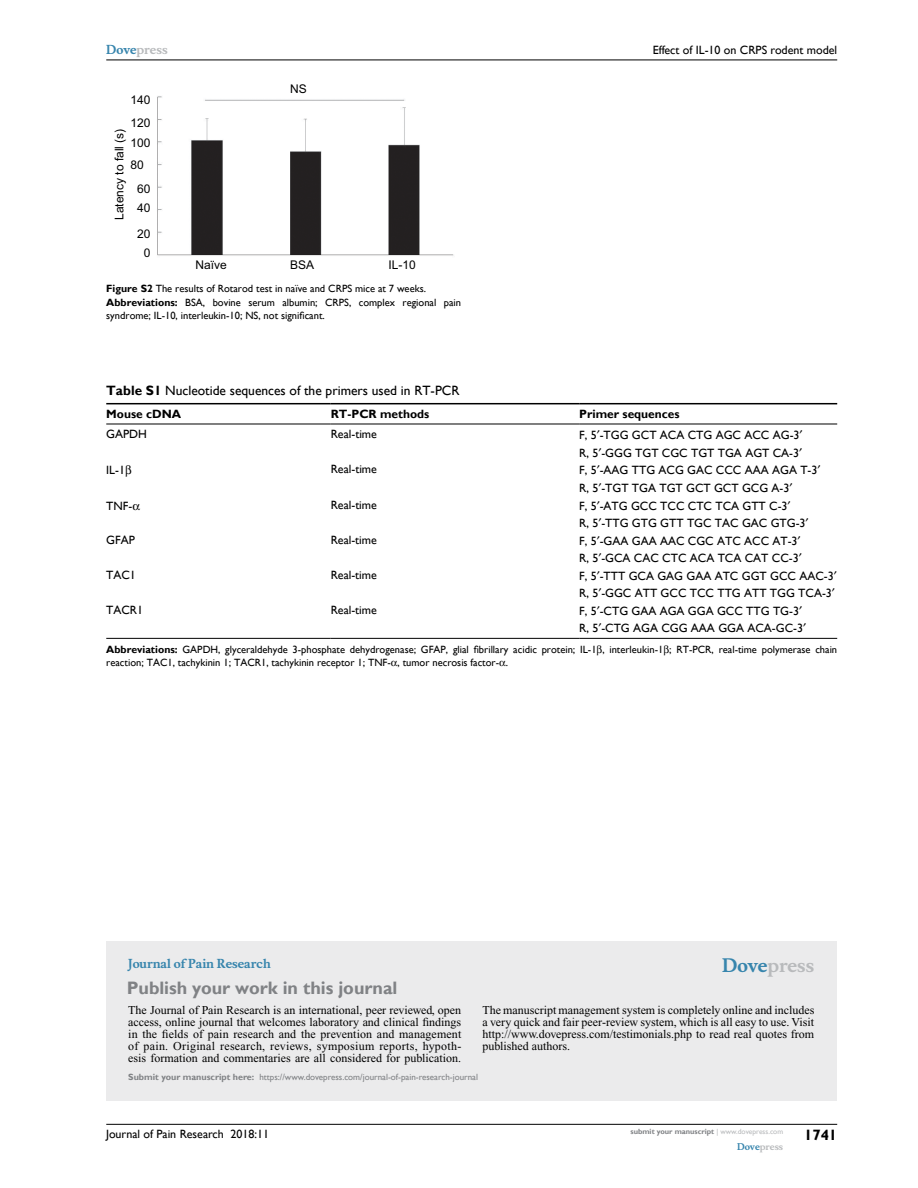
<style>
.page{position:relative;width:918px;height:1188px;background:#fff}
.page>*{position:absolute;margin:0;border:0;box-sizing:border-box;transform-origin:0 0}
.t1{font:700 18px "Gill Sans";color:#808285}
.t2{font:700 18px "Musee";color:#b8babc}
.t3{font:700 15px "Gill Sans";color:#000}
.t4{font:13.5px "Gill Sans";color:#000}
.t5{font:12px/12px "Times New Roman";color:#000;text-align:justify}
.t6{font:12px/17.5px "Gill Sans";color:#000}
.t7{font:12px/19.2px "Arial";color:#000}
.t8{font:700 12px "Gill Sans";color:#000}
.t9{font:700 12px "Musee";color:#3785ad}
.t10{font:700 12px "Musee";color:#b8babc}
.t11{font:10.5px/13.5px "Gill Sans";color:#000}
.t12{font:9px "Gill Sans";color:#808285}
.t13{font:700 9px "Musee";color:#b8babc}
.t14{font:700 7.5px "Gill Sans";color:#808285}
.s1{color:#3785ad}
.s2{font-weight:700}
.s3{font-weight:400;color:#b8babc}
</style>
<div class="page">
<div style="left:106px;top:941px;width:731px;height:159px;background:#ebebec"></div>
<hr style="left:106px;top:1124px;width:731px;height:1px;background:#000">
<hr style="left:106px;top:60px;width:731px;height:1px;background:#000">
<hr style="left:106px;top:403px;width:225px;height:1px;background:#000">
<hr style="left:331px;top:403px;width:248px;height:1px;background:#000">
<hr style="left:579px;top:403px;width:258px;height:1px;background:#000">
<hr style="left:106px;top:424px;width:225px;height:1px;background:#000">
<hr style="left:331px;top:424px;width:248px;height:1px;background:#000">
<hr style="left:579px;top:424px;width:258px;height:1px;background:#000">
<hr style="left:106px;top:638px;width:225px;height:1px;background:#000">
<hr style="left:331px;top:638px;width:248px;height:1px;background:#000">
<hr style="left:579px;top:638px;width:258px;height:1px;background:#000">
<img style="left:157px;top:96px;width:297px;height:160px">
<p class="t10" style="left:106px;top:43px;width:63px"><span class="s1">Dove</span>press</p>
<p class="t7" style="left:290px;top:79px;width:18px">NS</p>
<p class="t7" style="left:130px;top:89px;width:22px;line-height:22.5px">140<br>120</p>
<p class="t7" style="left:130px;top:131px;width:22px;line-height:22.2px">100<br>80</p>
<p class="t7" style="left:137px;top:179px;width:15px">60<br>40</p>
<p class="t7" style="left:137px;top:224px;width:15px;text-align:center">20<br>0</p>
<p class="t11" style="left:106px;top:282px;width:356px"><span class="s2">Figure S2</span> The results of Rotarod test in naïve and CRPS mice at 7 weeks.<br><span class="s2">Abbreviations:</span> BSA, bovine serum albumin; CRPS, complex regional pain syndrome; IL-10, interleukin-10; NS, not significant.</p>
<p class="t7" style="left:110px;top:220px;width:93px;rotate:-90deg">Latency to fall (s)</p>
<p class="t7" style="left:196px;top:255px;width:33px">Naïve</p>
<p class="t7" style="left:290px;top:255px;width:26px">BSA</p>
<p class="t7" style="left:388px;top:255px;width:29px">IL-10</p>
<p class="t6" style="left:653px;top:42px;width:186px">Effect of IL-10 on CRPS rodent model</p>
<p class="t4" style="left:106px;top:382px;width:355px"><span class="s2">Table S1</span> Nucleotide sequences of the primers used in RT-PCR</p>
<p class="t8" style="left:106px;top:407px;width:76px">Mouse cDNA</p>
<p class="t8" style="left:331px;top:407px;width:100px">RT-PCR methods</p>
<p class="t8" style="left:579px;top:407px;width:102px">Primer sequences</p>
<p class="t6" style="left:106px;top:426px;width:40px">GAPDH</p>
<p class="t6" style="left:331px;top:426px;width:48px">Real-time</p>
<p class="t6" style="left:579px;top:427px;width:90px">F, 5-TGG GCT ACA</p>
<p class="t6" style="left:688px;top:427px;width:38px">CTG AGC</p>
<p class="t6" style="left:744px;top:427px;width:10px">ACC</p>
<p class="t6" style="left:773px;top:427px;width:28px">AG-3</p>
<p class="t6" style="left:579px;top:444px;width:36px">R, 5 -GGG</p>
<p class="t6" style="left:635px;top:444px;width:36px">TGT CGC</p>
<p class="t6" style="left:691px;top:444px;width:110px">TGT TGA AGT CA-3</p>
<p class="t6" style="left:106px;top:462px;width:20px">IL-1</p>
<p class="t6" style="left:331px;top:461px;width:48px">Real-time</p>
<p class="t6" style="left:579px;top:462px;width:34px">F, 5 -AAG</p>
<p class="t6" style="left:632px;top:462px;width:36px">TTG ACG</p>
<p class="t6" style="left:687px;top:462px;width:10px">GAC</p>
<p class="t6" style="left:716px;top:462px;width:10px">CCC</p>
<p class="t6" style="left:745px;top:462px;width:10px">AAA</p>
<p class="t6" style="left:772px;top:462px;width:10px">AGA</p>
<p class="t6" style="left:800px;top:462px;width:19px">T-3</p>
<p class="t6" style="left:579px;top:479px;width:173px">R, 5 -TGT TGA TGT GCT GCT GCG</p>
<p class="t6" style="left:772px;top:479px;width:19px">A-3</p>
<p class="t6" style="left:106px;top:497px;width:28px">TNF-</p>
<p class="t6" style="left:331px;top:496px;width:48px">Real-time</p>
<p class="t6" style="left:579px;top:497px;width:62px">F, 5 -ATG GCC</p>
<p class="t6" style="left:579px;top:497px;width:210px;text-indent:81px">TCC CTC TCA GTT C-3<br>R, 5 -TTG GTG GTT TGC TAC GAC</p>
<p class="t6" style="left:771px;top:514px;width:36px">GTG-3</p>
<p class="t6" style="left:106px;top:531px;width:30px">GFAP</p>
<p class="t6" style="left:331px;top:531px;width:48px">Real-time</p>
<p class="t6" style="left:579px;top:532px;width:34px">F, 5 -GAA</p>
<p class="t6" style="left:632px;top:532px;width:10px">GAA</p>
<p class="t6" style="left:660px;top:532px;width:9px">AAC</p>
<p class="t6" style="left:688px;top:532px;width:10px">CGC</p>
<p class="t6" style="left:717px;top:532px;width:37px">ATC ACC</p>
<p class="t6" style="left:773px;top:532px;width:27px">AT-3</p>
<p class="t6" style="left:579px;top:550px;width:36px">R, 5 -GCA</p>
<p class="t6" style="left:634px;top:550px;width:9px">CAC</p>
<p class="t6" style="left:662px;top:550px;width:37px">CTC ACA</p>
<p class="t6" style="left:718px;top:550px;width:83px">TCA CAT CC-3</p>
<p class="t6" style="left:106px;top:566px;width:31px">TAC 1</p>
<p class="t6" style="left:331px;top:566px;width:48px">Real-time</p>
<p class="t6" style="left:579px;top:567px;width:59px">F, 5 -TTT GCA</p>
<p class="t6" style="left:657px;top:567px;width:10px">GAG</p>
<p class="t6" style="left:686px;top:567px;width:10px">GAA</p>
<p class="t6" style="left:715px;top:567px;width:65px">ATC GGT GCC</p>
<p class="t6" style="left:799px;top:567px;width:9px">AAC</p>
<p class="t6" style="left:824px;top:567px;width:11px">-3</p>
<p class="t6" style="left:579px;top:585px;width:36px">R, 5 -GGC</p>
<p class="t6" style="left:635px;top:585px;width:36px">ATT GCC</p>
<p class="t6" style="left:690px;top:585px;width:144px">TCC TTG ATT TGG TCA-3</p>
<p class="t6" style="left:106px;top:601px;width:38px">TACR1</p>
<p class="t6" style="left:331px;top:601px;width:48px">Real-time</p>
<p class="t6" style="left:579px;top:602px;width:62px">F, 5 -CTG GAA</p>
<p class="t6" style="left:660px;top:602px;width:10px">AGA</p>
<p class="t6" style="left:688px;top:602px;width:10px">GGA</p>
<p class="t6" style="left:717px;top:602px;width:10px">GCC</p>
<p class="t6" style="left:746px;top:602px;width:54px">TTG TG-3</p>
<p class="t6" style="left:579px;top:620px;width:64px">R, 5 -CTG AGA</p>
<p class="t6" style="left:661px;top:620px;width:10px">CGG</p>
<p class="t6" style="left:691px;top:620px;width:10px">AAA</p>
<p class="t6" style="left:718px;top:620px;width:10px">GGA</p>
<p class="t6" style="left:747px;top:620px;width:10px">ACA</p>
<p class="t6" style="left:772px;top:620px;width:33px">-GC-3</p>
<p class="t11" style="left:106px;top:642px;width:732px"><span class="s2">Abbreviations:</span> GAPDH, glyceraldehyde 3-phosphate dehydrogenase; GFAP, glial fibrillary acidic protein; IL-1 , interleukin-1 ; RT-PCR, real-time polymerase chain reaction; TAC 1, tachykinin 1; TAC R1, tachykinin receptor 1; TNF- , tumor necrosis factor- .</p>
<p class="t9" style="left:128px;top:956px;width:144px">Journal of Pain Research</p>
<h1 class="t1" style="left:127px;top:977px;width:272px">Publish your work in this journal</h1>
<h1 class="t2" style="left:722px;top:955px;width:94px"><span class="s1">Dove</span>press</h1>
<p class="t5" style="left:128px;top:1004px;width:335px">The Journal of Pain Research is an international, peer reviewed, open access, online journal that welcomes laboratory and clinical findings in the fields of pain research and the prevention and management of pain. Original research, reviews, symposium reports, hypoth&shy;esis formation and commentaries are all considered for publication.</p>
<p class="t5" style="left:482px;top:1004px;width:334px">The manuscript management system is completely online and includes a very quick and fair peer-review system, which is all easy to use. Visit http://www.dovepress.com/testimonials.php to read real quotes from published authors.</p>
<p class="t12" style="left:128px;top:1072px;width:351px"><span class="s2">Submit your manuscript here:</span> https://www.dovepress.com/journal-of-pain-research-journal</p>
<p class="t6" style="left:106px;top:1125px;width:164px">Journal of Pain Research 2018:11</p>
<p class="t14" style="left:631px;top:1127px;width:154px">submit your manuscript <span class="s3">| www.dovepress.com</span></p>
<p class="t13" style="left:737px;top:1141px;width:48px"><span class="s1">Dove</span>press</p>
<p class="t3" style="left:804px;top:1126px;width:35px">1741</p>
</div>
